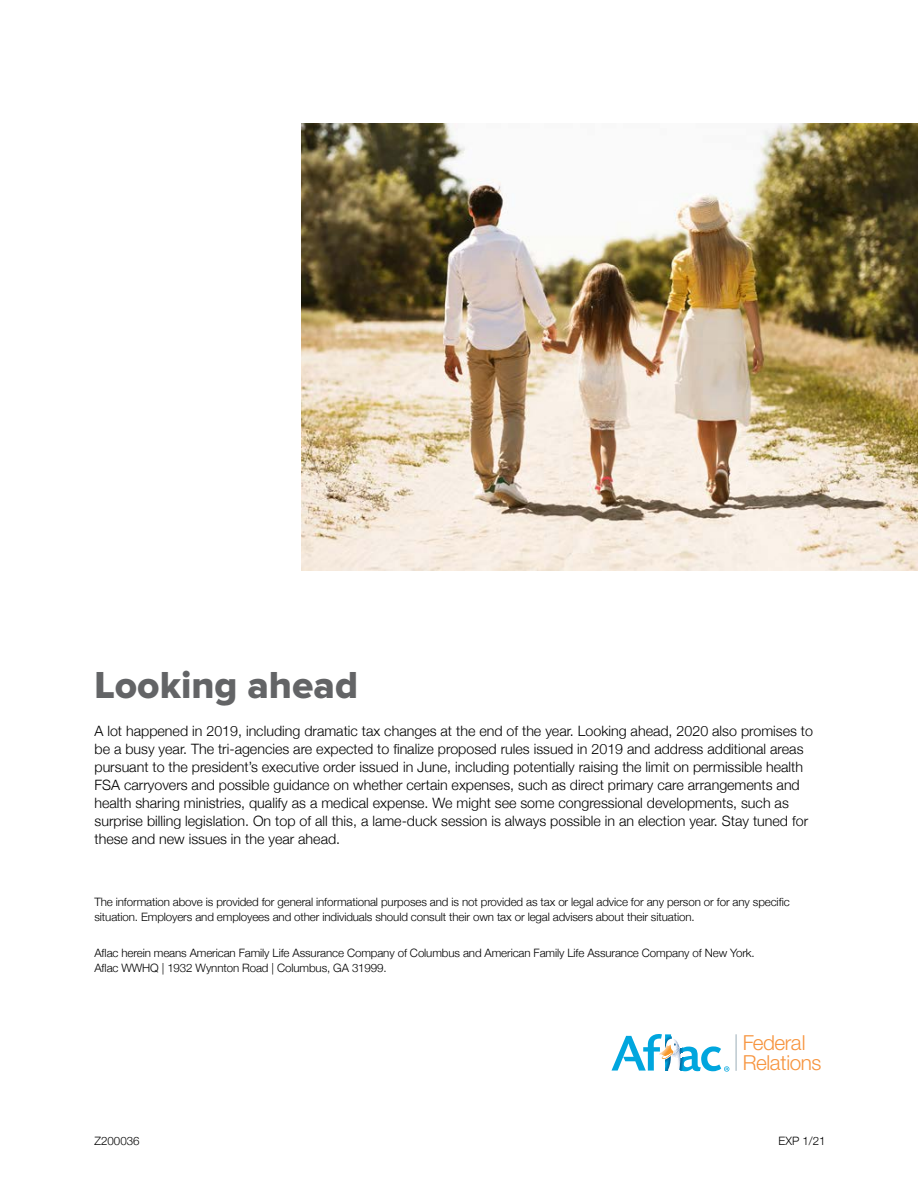
<style>
.page{position:relative;width:918px;height:1188px;background:#fff}
.page>*{position:absolute;margin:0;border:0;box-sizing:border-box;transform-origin:0 0}
.t1{font:800 39px "Proxima Nova";color:#636466}
.t2{font:300 20.7px/20.7px "Helvetica Neue";letter-spacing:-.025em;color:#f7943e}
.t3{font:300 14.25px/18px "Helvetica Neue";color:#000}
.t4{font:300 11.55px/15px "Helvetica Neue";letter-spacing:-.01em;color:#000}
</style>
<div class="page">
<svg style="left:612px;top:1034px;width:117px;height:38px"></svg>
<hr style="left:736px;top:1034px;width:1px;height:37px;background:#9aadb7">
<img style="left:301px;top:123px;width:617px;height:447px">
<h1 class="t1" style="left:94px;top:667px;width:265px">Looking ahead</h1>
<p class="t3" style="left:94px;top:721px;width:720px">A lot happened in 2019, including dramatic tax changes at the end of the year. Looking ahead, 2020 also promises to be a busy year. The tri-agencies are expected to finalize proposed rules issued in 2019 and address additional areas pursuant to the president’s executive order issued in June, including potentially raising the limit on permissible health FSA carryovers and possible guidance on whether certain expenses, such as direct primary care arrangements and health sharing ministries, qualify as a medical expense. We might see some congressional developments, such as surprise billing legislation. On top of all this, a lame-duck session is always possible in an election year. Stay tuned for these and new issues in the year ahead.</p>
<p class="t4" style="left:94px;top:894px;width:697px">The information above is provided for general informational purposes and is not provided as tax or legal advice for any person or for any specific situation. Employers and employees and other individuals should consult their own tax or legal advisers about their situation.</p>
<p class="t4" style="left:94px;top:944px;width:662px">Aflac herein means American Family Life Assurance Company of Columbus and American Family Life Assurance Company of New York.<br>Aflac WWHQ | 1932 Wynnton Road | Columbus, GA 31999.</p>
<h2 class="t2" style="left:743px;top:1031px;width:80px">Federal<br>Relations</h2>
<p class="t4" style="left:94px;top:1133px;width:47px">Z200036</p>
<p class="t4" style="left:779px;top:1133px;width:49px">EXP 1/21</p>
</div>
